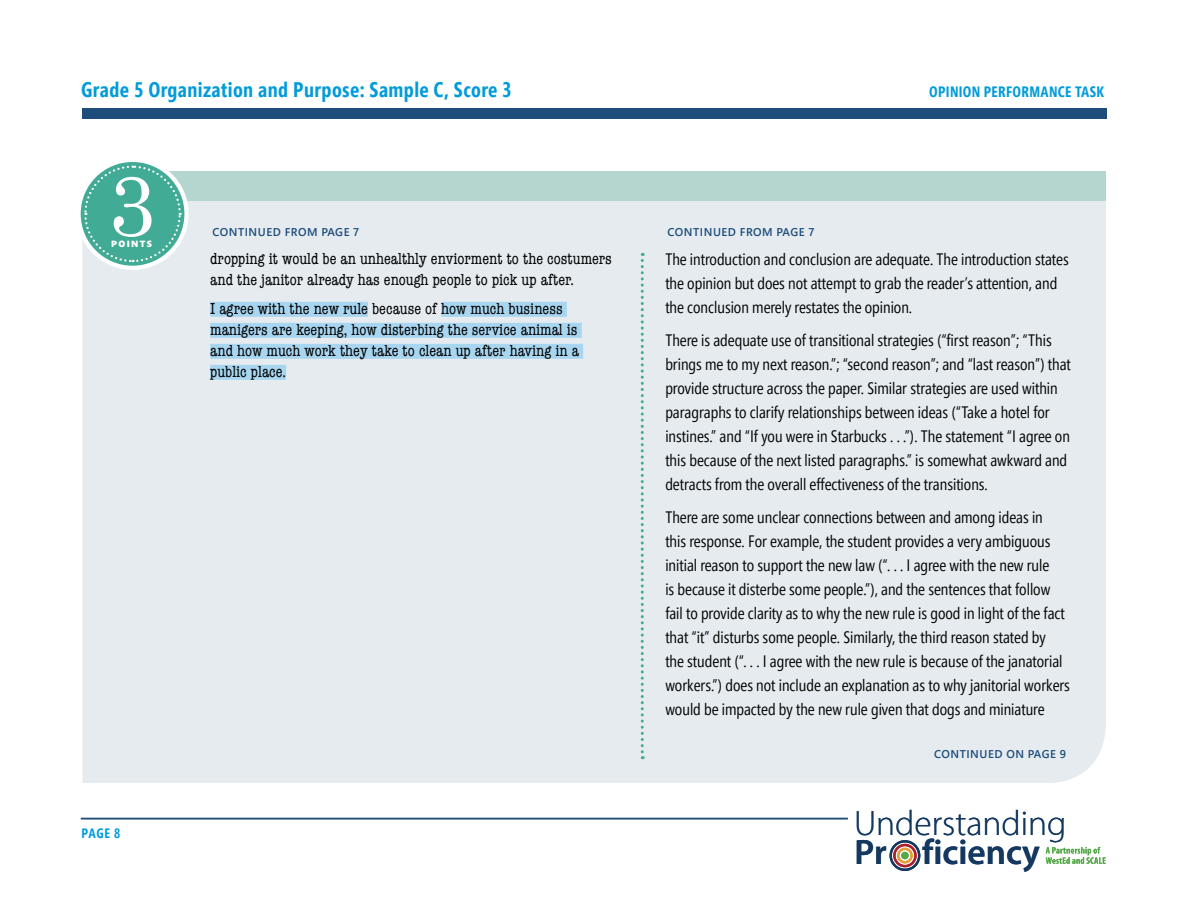
<style>
.page{position:relative;width:1188px;height:918px;background:#fff}
.page>*{position:absolute;margin:0;border:0;box-sizing:border-box;transform-origin:0 0}
.score_numeric{font:85.5px "Century Schoolbook";color:#fff}
.t1{font:300 35.4px "Myriad Pro";color:#143860}
.t2{font:600 35.4px "Myriad Pro";color:#143860}
.p2_info_header{font:700 21px "Segoe Pro Cond";letter-spacing:.02em;color:#009bdb}
.Rationale_Body{font:16.5px/24px "Segoe Pro Cond";color:#000}
.Student_Response_Bod{font:condensed 16.5px/21px "American Typewriter";color:#000}
.p2_info_header-2{font:700 15px "Segoe Pro Cond";letter-spacing:.02em;color:#009bdb}
.t3{font:700 13.5px "Segoe Pro Cond";color:#009bdb}
.continued_from_marke{font:600 11.25px "Segoe Pro";letter-spacing:.05em;color:#1e4c7b}
.continued_on_marker{font:600 11.25px "Segoe Pro";letter-spacing:.05em;color:#1e4c7b}
.score_points{font:900 9px "Segoe Pro";letter-spacing:.15em;color:#fff}
</style>
<div class="page">
<div style="left:82px;top:108px;width:1025px;height:10px;background:#1e4c7b"></div>
<hr style="left:81px;top:818px;width:767px;height:1px;background:#1e4c7b">
<svg style="left:1046px;top:847px;width:60px;height:17px"></svg>
<div style="left:890px;top:840px;width:30px;height:31px;border:2px solid #143860;border-radius:50%"></div>
<div style="left:893px;top:844px;width:24px;height:23px;border:2px solid #ad1f28;border-radius:50%"></div>
<div style="left:897px;top:848px;width:16px;height:15px;border:2px solid #e49f39;border-radius:50%"></div>
<div style="left:901px;top:852px;width:8px;height:7px;background:#53a947;border-radius:50%"></div>
<div style="left:82px;top:201px;width:1024px;height:582px;background:#e5ebef"></div>
<div style="left:141px;top:172px;width:965px;height:29px;background:#b5d6ce"></div>
<svg style="left:79px;top:160px;width:108px;height:108px"></svg>
<div style="left:77px;top:158px;width:112px;height:112px;border:4px solid #fff;border-radius:50%"></div>
<svg style="left:83px;top:164px;width:99px;height:99px"></svg>
<svg style="left:641px;top:253px;width:3px;height:506px"></svg>
<div style="left:210px;top:302px;width:158px;height:15px;background:#a8d6f0"></div>
<div style="left:441px;top:302px;width:126px;height:15px;background:#a8d6f0"></div>
<div style="left:210px;top:323px;width:372px;height:15px;background:#a8d6f0"></div>
<div style="left:210px;top:344px;width:373px;height:15px;background:#a8d6f0"></div>
<div style="left:210px;top:365px;width:76px;height:15px;background:#a8d6f0"></div>
<h2 class="p2_info_header" style="left:81px;top:76px;width:432px">Grade 5 Organization and Purpose: Sample C, Score 3</h2>
<h2 class="p2_info_header-2" style="left:929px;top:82px;width:176px">OPINION PERFORMANCE TASK</h2>
<h2 class="score_numeric" style="left:108px;top:152px;width:49px">3</h2>
<h2 class="score_points" style="left:111px;top:238px;width:42px">POINTS</h2>
<p class="t3" style="left:82px;top:825px;width:40px">PAGE 8</p>
<h2 class="continued_from_marke" style="left:212px;top:225px;width:148px">CONTINUED FROM PAGE 7</h2>
<h2 class="continued_from_marke" style="left:668px;top:225px;width:148px">CONTINUED FROM PAGE 7</h2>
<p class="Student_Response_Bod" style="left:210px;top:248px;width:403px">dropping it would be an unhealthly enviorment to the costumers and the janitor already has enough people to pick up after.</p>
<p class="Student_Response_Bod" style="left:210px;top:297px;width:370px">I agree with the new rule because of how much business manigers are keeping, how disterbing the service animal is and how much work they take to clean up after having in a public place.</p>
<p class="Rationale_Body" style="left:665px;top:248px;width:405px">The introduction and conclusion are adequate. The introduction states the opinion but does not attempt to grab the reader’s attention, and the conclusion merely restates the opinion.</p>
<p class="Rationale_Body" style="left:665px;top:328px;width:407px">There is adequate use of transitional strategies (“first reason”; “This brings me to my next reason.”; “second reason”; and “last reason”) that provide structure across the paper. Similar strategies are used within paragraphs to clarify relationships between ideas (“Take a hotel for instines.” and “If you were in Starbucks . . .”). The statement “I agree on this because of the next listed paragraphs.” is somewhat awkward and detracts from the overall effectiveness of the transitions.</p>
<p class="Rationale_Body" style="left:665px;top:505px;width:406px">There are some unclear connections between and among ideas in<br>this response. For example, the student provides a very ambiguous initial reason to support the new law (“. . . I agree with the new rule<br>is because it disterbe some people.”), and the sentences that follow fail to provide clarity as to why the new rule is good in light of the fact that “it” disturbs some people. Similarly, the third reason stated by<br>the student (“. . . I agree with the new rule is because of the janatorial workers.”) does not include an explanation as to why janitorial workers would be impacted by the new rule given that dogs and miniature</p>
<h2 class="continued_on_marker" style="left:934px;top:746px;width:133px">CONTINUED ON PAGE 9</h2>
<h2 class="t1" style="left:854px;top:802px;width:214px">Understanding</h2>
<h2 class="t2" style="left:854px;top:830px;width:187px">Pr ficiency</h2>
</div>
